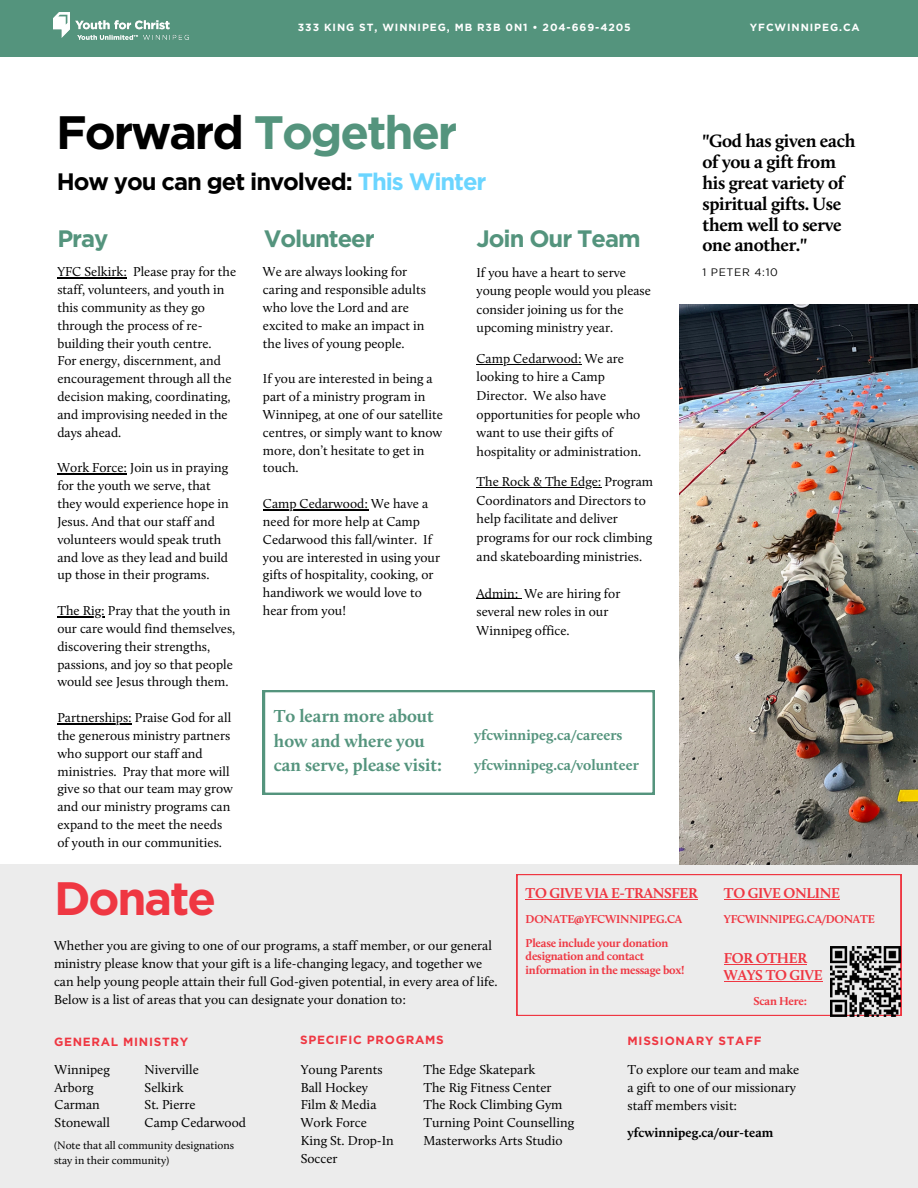
<style>
.page{position:relative;width:918px;height:1188px;background:#fff}
.page>*{position:absolute;margin:0;border:0;box-sizing:border-box;transform-origin:0 0}
.t1{font:700 46.8px "Gotham";letter-spacing:-.045em;color:#54947d}
.t2{font:700 46.8px "Gotham";letter-spacing:-.045em;color:#ef3742}
.t3{font:700 23.7px "Gotham";letter-spacing:-.045em;color:#000}
.t4{font:700 23.7px "Gotham";letter-spacing:-.045em;color:#54947d}
.t5{font:700 18.45px/20.9px "Calluna";letter-spacing:-.02em;color:#000}
.t6{font:700 18px/24.8px "Calluna";color:#54947d}
.t7{font:700 15px "Calluna";color:#54947d}
.t8{font:700 14.85px/17.1px "Calluna";letter-spacing:-.02em;color:#ef3742}
.t9{font:13.35px/17.9px "Calluna";color:#000}
.t10{font:700 13.35px "Calluna";color:#000}
.t11{font:700 11.85px/13.4px "Calluna";letter-spacing:-.02em;color:#ef3742}
.t12{font:700 11.85px "Gotham";letter-spacing:.06em;color:#ef3742}
.t13{font:11.1px/14.9px "Calluna";color:#000}
.t14{font:10.8px "Gotham";letter-spacing:.06em;color:#000}
.t15{font:700 10.35px "Gotham";letter-spacing:.09em;color:#fff}
.s1{color:#000}
.s2{color:#6bd5ff}
</style>
<div class="page">
<div style="left:0;top:0;width:918px;height:56px;background:#54947d"></div>
<img style="left:53px;top:12px;width:135px;height:27px">
<div style="left:0;top:864px;width:918px;height:324px;background:#e8e8e8"></div>
<svg style="left:517px;top:874px;width:384px;height:142px"></svg>
<img style="left:831px;top:947px;width:70px;height:69px">
<svg style="left:263px;top:690px;width:391px;height:105px"></svg>
<hr style="left:477px;top:364px;width:105px;height:1px;background:#000">
<hr style="left:477px;top:487px;width:121px;height:1px;background:#000">
<hr style="left:477px;top:598px;width:38px;height:1px;background:#000">
<img style="left:680px;top:305px;width:238px;height:559px">
<hr style="left:57px;top:277px;width:70px;height:2px;background:#000">
<hr style="left:57px;top:474px;width:70px;height:1px;background:#000">
<hr style="left:57px;top:616px;width:48px;height:1px;background:#000">
<hr style="left:57px;top:723px;width:75px;height:1px;background:#000">
<hr style="left:263px;top:509px;width:105px;height:1px;background:#000">
<hr style="left:724px;top:899px;width:116px;height:1px;background:#ef3742">
<hr style="left:526px;top:899px;width:172px;height:1px;background:#ef3742">
<hr style="left:724px;top:964px;width:83px;height:1px;background:#ef3742">
<hr style="left:724px;top:981px;width:98px;height:1px;background:#ef3742">
<p class="t15" style="left:298px;top:21px;width:334px">333 KING ST, WINNIPEG, MB R3B 0N1 • 204-669-4205</p>
<p class="t15" style="left:750px;top:21px;width:111px">YFCWINNIPEG.CA</p>
<p class="t1" style="left:56px;top:105px;width:403px"><span class="s1">Forward</span> Together</p>
<p class="t3" style="left:57px;top:168px;width:431px">How you can get involved: <span class="s2">This Winter</span></p>
<p class="t4" style="left:57px;top:225px;width:52px">Pray</p>
<p class="t4" style="left:264px;top:225px;width:112px">Volunteer</p>
<h5 class="t4" style="left:477px;top:225px;width:166px">Join Our Team</h5>
<h5 class="t9" style="left:57px;top:264px;width:180px">YFC Selkirk: Please pray for the staff, volunteers, and youth in this community as they go through the process of re&shy;building their youth centre.<br>For energy, discernment, and encouragement through all the decision making, coordinating, and improvising needed in the days ahead.</h5>
<h3 class="t9" style="left:57px;top:460px;width:173px">Work Force: Join us in praying for the youth we serve, that they would experience hope in<br>Jesus. And that our staff and volunteers would speak truth and love as they lead and build up those in their programs.</h3>
<p class="t9" style="left:57px;top:603px;width:179px">The Rig: Pray that the youth in our care would find themselves, discovering their strengths, passions, and joy so that people would see Jesus through them.</p>
<p class="t9" style="left:57px;top:710px;width:177px">Partnerships: Praise God for all the generous ministry partners who support our staff and ministries. Pray that more will give so that our team may grow and our ministry programs can expand to the meet the needs of youth in our communities.</p>
<h1 class="t9" style="left:263px;top:264px;width:164px">We are always looking for caring and responsible adults who love the Lord and are excited to make an impact in the lives of young people.</h1>
<h4 class="t9" style="left:263px;top:371px;width:181px">If you are interested in being a part of a ministry program in<br>Winnipeg, at one of our satellite centres, or simply want to know more, don’t hesitate to get in touch.</h4>
<p class="t9" style="left:263px;top:496px;width:179px">Camp Cedarwood: We have a need for more help at Camp<br>Cedarwood this fall/winter. If you are interested in using your gifts of hospitality, cooking, or handiwork we would love to hear from you!</p>
<h2 class="t9" style="left:477px;top:264px;width:176px;line-height:18.6px">If you have a heart to serve young people would you please consider joining us for the upcoming ministry year.</h2>
<h2 class="t9" style="left:477px;top:350px;width:166px;line-height:18.6px">Camp Cedarwood: We are looking to hire a Camp<br>Director. We also have opportunities for people who want to use their gifts of hospitality or administration.</h2>
<h2 class="t9" style="left:477px;top:474px;width:178px;line-height:18.6px">The Rock &amp; The Edge: Program<br>Coordinators and Directors to help facilitate and deliver programs for our rock climbing and skateboarding ministries.</h2>
<h3 class="t9" style="left:477px;top:585px;width:145px;line-height:18.6px">Admin: We are hiring for several new roles in our</h3>
<p class="t9" style="left:477px;top:623px;width:95px">Winnipeg office.</p>
<p class="t6" style="left:274px;top:705px;width:170px">To learn more about how and where you can serve, please visit:</p>
<h2 class="t7" style="left:474px;top:729px;width:150px">yfcwinnipeg.ca/careers</h2>
<h1 class="t7" style="left:474px;top:758px;width:166px">yfcwinnipeg.ca/volunteer</h1>
<p class="t5" style="left:703px;top:132px;width:154px">"God has given each of you a gift from his great variety of spiritual gifts. Use them well to serve one another."</p>
<p class="t14" style="left:703px;top:269px;width:77px">1 PETER 4:10</p>
<p class="t2" style="left:54px;top:871px;width:164px">Donate</p>
<p class="t9" style="left:54px;top:938px;width:445px">Whether you are giving to one of our programs, a staff member, or our general ministry please know that your gift is a life-changing legacy, and together we can help young people attain their full God-given potential, in every area of life.<br>Below is a list of areas that you can designate your donation to:</p>
<p class="t8" style="left:526px;top:886px;width:174px">TO GIVE VIA E-TRANSFER</p>
<p class="t11" style="left:526px;top:914px;width:158px">DONATE@YFCWINNIPEG.CA</p>
<p class="t11" style="left:526px;top:937px;width:161px">Please include your donation designation and contact information in the message box!</p>
<p class="t8" style="left:724px;top:886px;width:118px">TO GIVE ONLINE</p>
<p class="t11" style="left:724px;top:914px;width:152px">YFCWINNIPEG.CA/DONATE</p>
<h6 class="t8" style="left:724px;top:951px;width:100px">FOR OTHER<br>WAYS TO GIVE</h6>
<p class="t11" style="left:754px;top:996px;width:55px">Scan Here:</p>
<p class="t12" style="left:54px;top:1035px;width:136px">GENERAL MINISTRY</p>
<h4 class="t12" style="left:300px;top:1033px;width:145px">SPECIFIC PROGRAMS</h4>
<p class="t12" style="left:628px;top:1034px;width:136px">MISSIONARY STAFF</p>
<p class="t9" style="left:55px;top:1061px;width:57px">Winnipeg<br>Arborg<br>Carman<br>Stonewall</p>
<p class="t9" style="left:301px;top:1061px;width:95px">Young Parents<br>Ball Hockey<br>Film &amp; Media<br>Work Force<br>King St. Drop-In<br>Soccer</p>
<p class="t9" style="left:145px;top:1061px;width:103px">Niverville<br>Selkirk<br>St. Pierre<br>Camp Cedarwood</p>
<p class="t9" style="left:423px;top:1061px;width:113px">The Edge Skatepark</p>
<p class="t9" style="left:628px;top:1061px;width:173px;line-height:18.3px">To explore our team and make a gift to one of our missionary staff members visit:</p>
<p class="t10" style="left:628px;top:1127px;width:147px">yfcwinnipeg.ca/our-team</p>
<h4 class="t9" style="left:423px;top:1079px;width:130px">The Rig Fitness Center</h4>
<p class="t9" style="left:423px;top:1097px;width:141px">The Rock Climbing Gym</p>
<p class="t9" style="left:423px;top:1115px;width:152px">Turning Point Counselling<br>Masterworks Arts Studio</p>
<p class="t13" style="left:54px;top:1138px;width:182px">(Note that all community designations stay in their community)</p>
</div>
